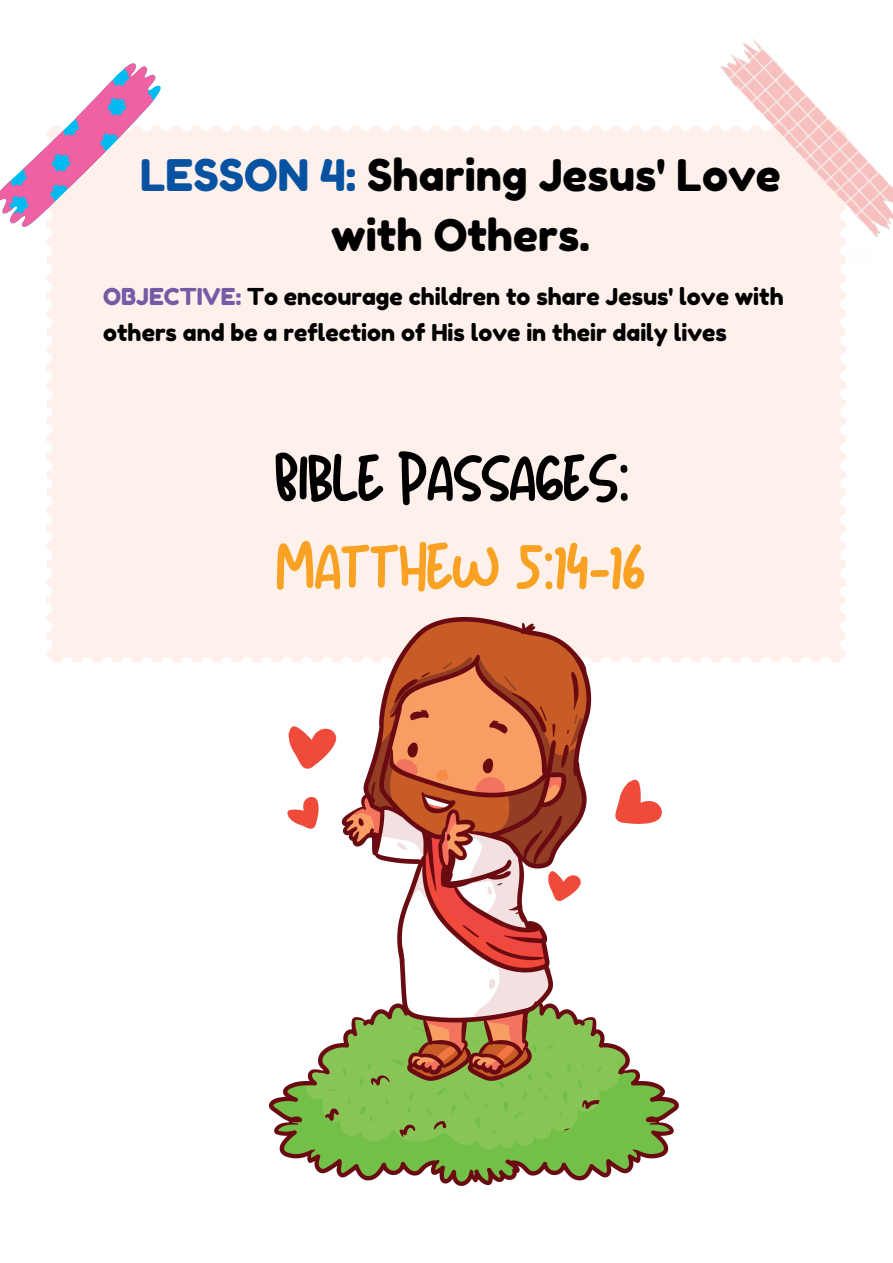
<style>
.page{position:relative;width:893px;height:1263px;background:#fff}
.page>*{position:absolute;margin:0;border:0;box-sizing:border-box;transform-origin:0 0}
.t1{font:63.22px "New Sun Yandi Designs";color:#000}
.t2{font:63.22px "New Sun Yandi Designs";color:#f9a122}
.t3{font:43.5px/60.8px "Fredoka One";color:#000;text-align:center}
.t4{font:23.25px/35.4px "Fredoka One";color:#000}
.s1{color:#0753a1}
.s2{color:#755ba6}
</style>
<div class="page">
<div style="left:46px;top:126px;width:800px;height:536px;background:#fef0eb"></div>
<img style="left:270px;top:617px;width:408px;height:568px">
<img style="left:671px;top:39px;width:222px;height:244px">
<svg style="left:0;top:63px;width:168px;height:172px"></svg>
<p class="t3" style="left:140px;top:144px;width:642px"><span class="s1">LESSON 4:</span> Sharing Jesus' Love with Others.</p>
<p class="t4" style="left:103px;top:279px;width:682px"><span class="s2">OBJECTIVE:</span> To encourage children to share Jesus' love with others and be a reflection of His love in their daily lives</p>
<p class="t1" style="left:276px;top:448px;width:356px">BIBLE PASSAGES:</p>
<p class="t2" style="left:277px;top:536px;width:370px">MATTHEW 5:14-16</p>
</div>
